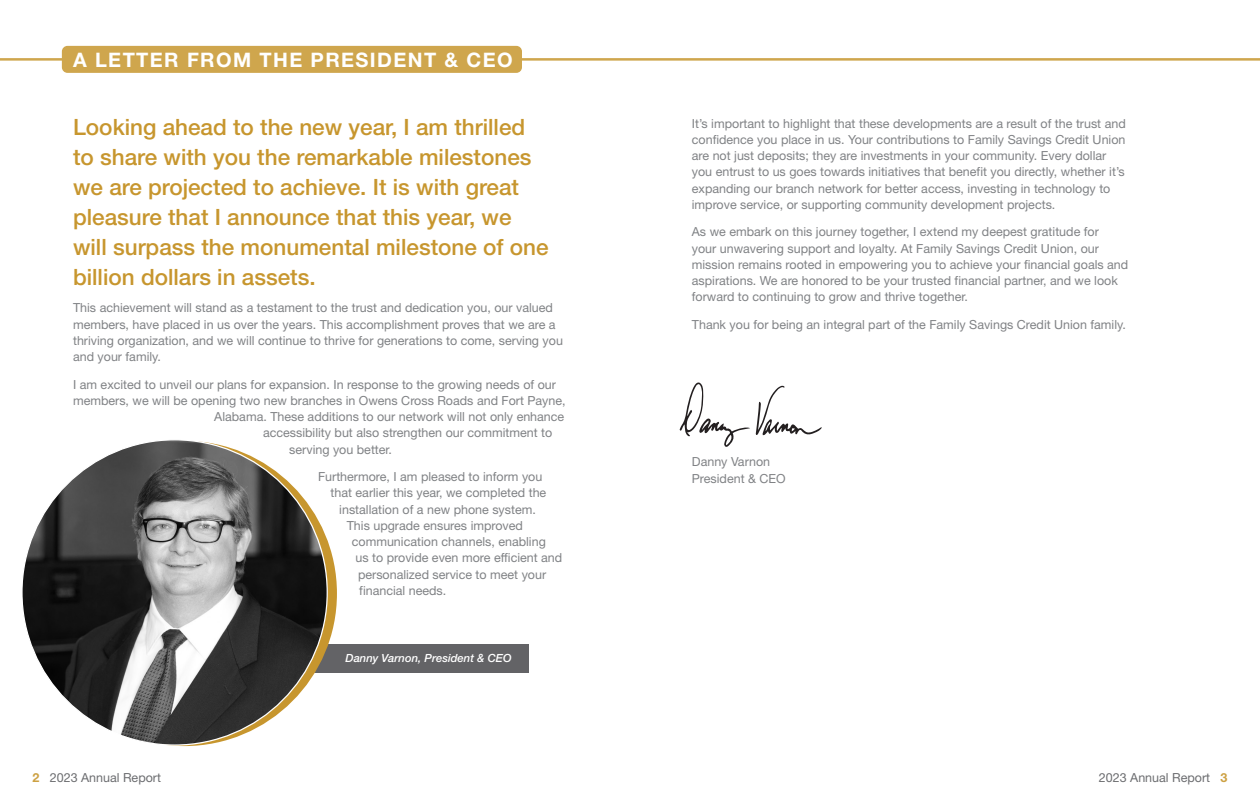
<style>
.page{position:relative;width:1260px;height:810px;background:#fff}
.page>*{position:absolute;margin:0;border:0;box-sizing:border-box;transform-origin:0 0}
.t1{font:500 22.5px/30px "Helvetica Neue LT Std";color:#c7962e}
.t2{font:700 20px "Helvetica Neue LT Std";letter-spacing:.07em;color:#fff}
.t3{font:12.5px/16.2px "Helvetica Neue LT Std";color:#808285}
.t4{font:12.5px "Helvetica Neue LT Std";color:#6c6d70}
.t5{font:italic 500 11.25px "Helvetica Neue";color:#fff}
.s1{font-weight:700;color:#cda143}
</style>
<div class="page">
<hr style="left:0;top:58px;width:1260px;height:3px;background:#cfa64d">
<svg style="left:680px;top:382px;width:70px;height:65px"></svg>
<svg style="left:756px;top:385px;width:66px;height:50px"></svg>
<div style="left:245px;top:644px;width:284px;height:29px;background:#636366"></div>
<svg style="left:32px;top:441px;width:305px;height:305px;fill:#c7962e"></svg>
<img style="left:22px;top:440px;width:305px;height:305px;border-radius:153px">
<div style="left:62px;top:46px;width:460px;height:27px;background:#cfa64d;border-radius:6px"></div>
<p class="t2" style="left:73px;top:47px;width:441px">A LETTER FROM THE PRESIDENT &amp; CEO</p>
<p class="t1" style="left:73px;top:112px;width:477px">Looking ahead to the new year, I am thrilled to share with you the remarkable milestones we are projected to achieve. It is with great pleasure that I announce that this year, we will surpass the monumental milestone of one billion dollars in assets.</p>
<p class="t3" style="left:73px;top:300px;width:491px">This achievement will stand as a testament to the trust and dedication you, our valued members, have placed in us over the years. This accomplishment proves that we are a thriving organization, and we will continue to thrive for generations to come, serving you and your family.</p>
<p class="t3" style="left:73px;top:376px;width:484px">I am excited to unveil our plans for expansion. In response to the growing needs of our</p>
<p class="t3" style="left:73px;top:392px;width:494px">members, we will be opening two new branches in Owens Cross Roads and Fort Payne,</p>
<p class="t3" style="left:214px;top:408px;width:352px">Alabama. These additions to our network will not only enhance</p>
<p class="t3" style="left:263px;top:425px;width:291px">accessibility but also strengthen our commitment to</p>
<p class="t3" style="left:289px;top:441px;width:104px">serving you better.</p>
<p class="t3" style="left:318px;top:468px;width:226px">Furthermore, I am pleased to inform you</p>
<p class="t3" style="left:331px;top:485px;width:217px">that earlier this year, we completed the</p>
<p class="t3" style="left:339px;top:501px;width:198px">installation of a new phone system.</p>
<p class="t3" style="left:347px;top:517px;width:178px">This upgrade ensures improved</p>
<p class="t3" style="left:352px;top:533px;width:196px">communication channels, enabling</p>
<p class="t3" style="left:356px;top:550px;width:208px">us to provide even more efficient and</p>
<p class="t3" style="left:358px;top:566px;width:190px">personalized service to meet your</p>
<p class="t3" style="left:359px;top:582px;width:89px">financial needs.</p>
<p class="t5" style="left:346px;top:651px;width:167px">Danny Varnon, President &amp; CEO</p>
<p class="t3" style="left:692px;top:115px;width:435px">It’s important to highlight that these developments are a result of the trust and confidence you place in us. Your contributions to Family Savings Credit Union are not just deposits; they are investments in your community. Every dollar you entrust to us goes towards initiatives that benefit you directly, whether it’s expanding our branch network for better access, investing in technology to improve service, or supporting community development projects.</p>
<p class="t3" style="left:692px;top:224px;width:438px">As we embark on this journey together, I extend my deepest gratitude for<br>your unwavering support and loyalty. At Family Savings Credit Union, our mission remains rooted in empowering you to achieve your financial goals and aspirations. We are honored to be your trusted financial partner, and we look forward to continuing to grow and thrive together.</p>
<p class="t3" style="left:692px;top:316px;width:436px">Thank you for being an integral part of the Family Savings Credit Union family.</p>
<p class="t3" style="left:692px;top:454px;width:95px">Danny Varnon<br>President &amp; CEO</p>
<p class="t4" style="left:32px;top:770px;width:130px"><span class="s1">2</span> 2023 Annual Report</p>
<p class="t4" style="left:1099px;top:770px;width:130px">2023 Annual Report <span class="s1">3</span></p>
</div>
